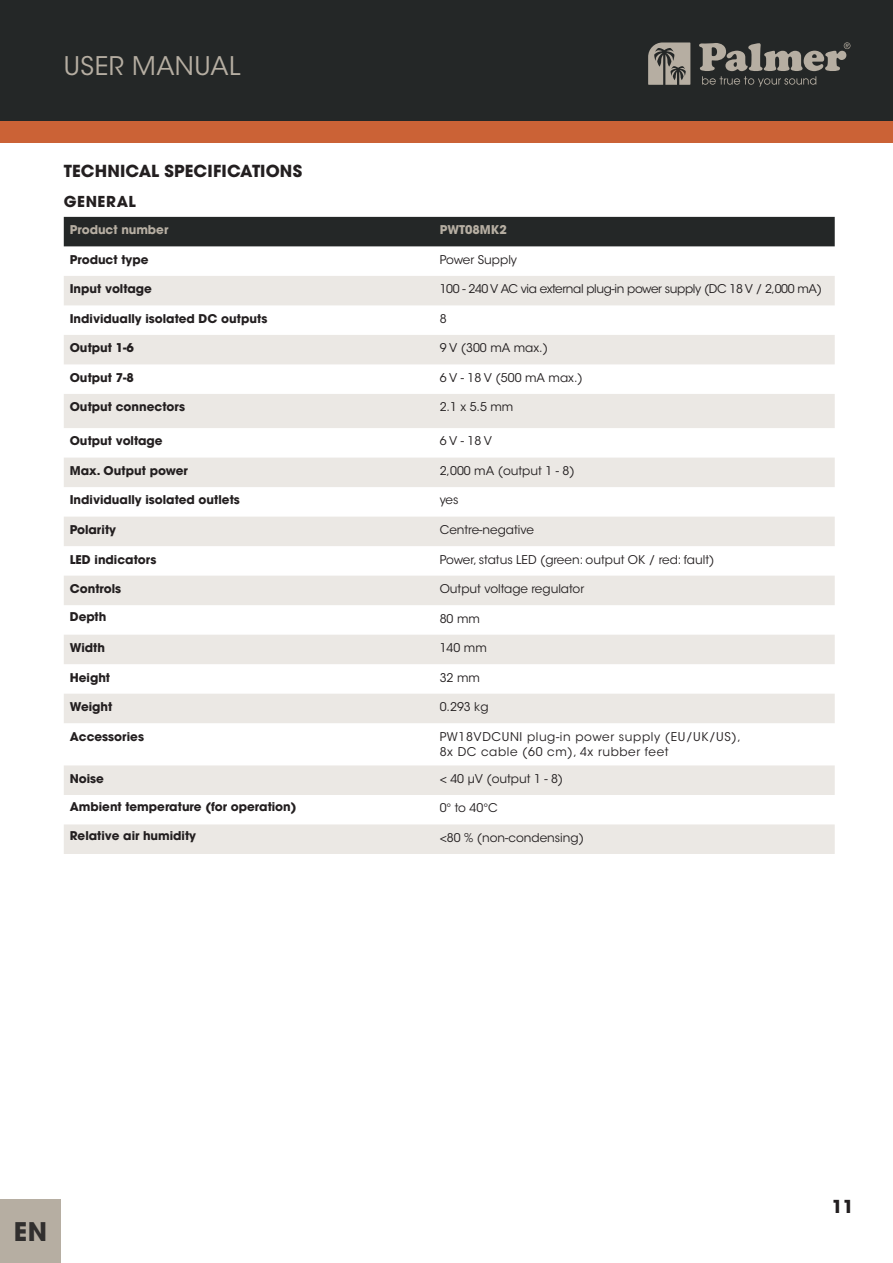
<style>
.page{position:relative;width:893px;height:1263px;background:#fff}
.page>*{position:absolute;margin:0;border:0;box-sizing:border-box;transform-origin:0 0}
.t1{font:25.5px "ITC Avant Garde Std";letter-spacing:.015em;color:#b6aea2}
.t2{font:700 25.5px "ITC Avant Garde Std";color:#312f2e}
.t3{font:700 17.7px "ITC Avant Garde Std";color:#231f20}
.t4{font:700 16.5px "ITC Avant Garde Std";letter-spacing:.01em;color:#231f20}
.t5{font:700 15px "ITC Avant Garde Std";letter-spacing:.04em;color:#231f20}
.t6{font:700 12px "ITC Avant Garde Std";color:#231f20}
.t7{font:12px "ITC Avant Garde Std";color:#231f20}
.t8{font:12px "ITC Avant Garde Std";letter-spacing:.05em;color:#231f20}
.t9{font:12px "ITC Avant Garde Std";letter-spacing:-.03em;color:#231f20}
.t10{font:700 12px "ITC Avant Garde Std";color:#b6aea2}
</style>
<div class="page">
<div style="left:0;top:0;width:893px;height:123px;background:#242727"></div>
<div style="left:0;top:121px;width:893px;height:21px;background:#cb6236"></div>
<svg style="left:648px;top:42px;width:42px;height:43px"></svg>
<svg style="left:699px;top:42px;width:151px;height:45px"></svg>
<div style="left:0;top:1199px;width:61px;height:64px;background:#b6aea2"></div>
<div style="left:64px;top:217px;width:771px;height:29px;background:#242727"></div>
<svg style="left:64px;top:276px;width:771px;height:578px;fill:#ebe8e4"></svg>
<p class="t1" style="left:64px;top:50px;width:178px">USER MANUAL</p>
<p class="t4" style="left:64px;top:160px;width:240px">TECHNICAL SPECIFICATIONS</p>
<p class="t5" style="left:64px;top:192px;width:73px">GENERAL</p>
<p class="t10" style="left:70px;top:222px;width:100px">Product number</p>
<p class="t10" style="left:440px;top:222px;width:69px">PWT08MK2</p>
<p class="t6" style="left:70px;top:251px;width:80px">Product type</p>
<p class="t7" style="left:440px;top:252px;width:79px">Power Supply</p>
<p class="t6" style="left:70px;top:281px;width:84px">Input voltage</p>
<p class="t9" style="left:440px;top:282px;width:384px">100 - 240 V AC via external plug-in power supply (DC 18 V / 2,000 mA)</p>
<p class="t6" style="left:70px;top:310px;width:199px">Individually isolated DC outputs</p>
<p class="t7" style="left:440px;top:311px;width:8px">8</p>
<p class="t6" style="left:70px;top:340px;width:66px">Output 1-6</p>
<p class="t7" style="left:440px;top:341px;width:110px">9 V (300 mA max.)</p>
<p class="t6" style="left:70px;top:369px;width:66px">Output 7-8</p>
<p class="t7" style="left:440px;top:370px;width:145px">6 V - 18 V (500 mA max.)</p>
<p class="t6" style="left:70px;top:399px;width:117px">Output connectors</p>
<p class="t7" style="left:440px;top:400px;width:75px">2.1 x 5.5 mm</p>
<p class="t6" style="left:70px;top:433px;width:94px">Output voltage</p>
<p class="t7" style="left:440px;top:434px;width:54px">6 V - 18 V</p>
<p class="t6" style="left:70px;top:462px;width:120px">Max. Output power</p>
<p class="t7" style="left:440px;top:463px;width:136px">2,000 mA (output 1 - 8)</p>
<p class="t6" style="left:70px;top:492px;width:172px">Individually isolated outlets</p>
<p class="t7" style="left:440px;top:493px;width:20px">yes</p>
<p class="t6" style="left:70px;top:521px;width:48px">Polarity</p>
<p class="t7" style="left:440px;top:522px;width:96px">Centre-negative</p>
<p class="t6" style="left:70px;top:551px;width:88px">LED indicators</p>
<p class="t7" style="left:440px;top:552px;width:276px">Power, status LED (green: output OK / red: fault)</p>
<p class="t6" style="left:70px;top:581px;width:53px">Controls</p>
<p class="t7" style="left:440px;top:581px;width:146px">Output voltage regulator</p>
<p class="t6" style="left:70px;top:609px;width:38px">Depth</p>
<p class="t7" style="left:440px;top:611px;width:42px">80 mm</p>
<p class="t6" style="left:70px;top:640px;width:37px">Width</p>
<p class="t7" style="left:440px;top:640px;width:49px">140 mm</p>
<p class="t6" style="left:70px;top:669px;width:42px">Height</p>
<p class="t7" style="left:440px;top:670px;width:42px">32 mm</p>
<p class="t6" style="left:70px;top:699px;width:44px">Weight</p>
<p class="t7" style="left:440px;top:699px;width:50px">0.293 kg</p>
<p class="t6" style="left:70px;top:728px;width:76px">Accessories</p>
<p class="t8" style="left:440px;top:729px;width:303px">PW18VDCUNI plug-in power supply (EU/UK/US),</p>
<p class="t8" style="left:440px;top:744px;width:230px">8x DC cable (60 cm), 4x rubber feet</p>
<p class="t6" style="left:70px;top:770px;width:36px">Noise</p>
<p class="t7" style="left:440px;top:771px;width:125px">&lt; 40 µV (output 1 - 8)</p>
<p class="t6" style="left:70px;top:798px;width:228px">Ambient temperature (for operation)</p>
<p class="t7" style="left:440px;top:801px;width:60px">0° to 40°C</p>
<p class="t6" style="left:70px;top:828px;width:128px">Relative air humidity</p>
<p class="t7" style="left:440px;top:830px;width:146px">&lt;80 % (non-condensing)</p>
<p class="t2" style="left:14px;top:1214px;width:35px">EN</p>
<h2 class="t3" style="left:832px;top:1194px;width:23px">11</h2>
</div>
